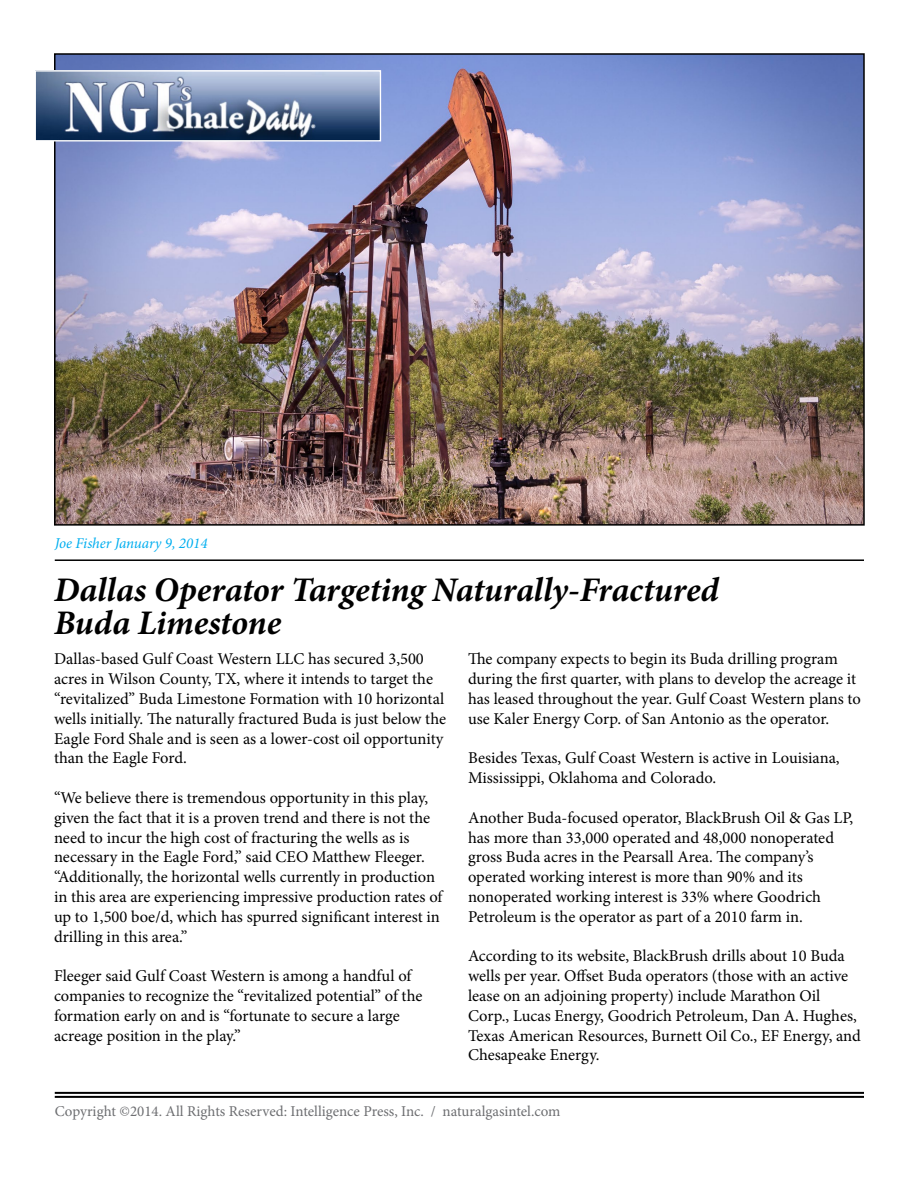
<style>
.page{position:relative;width:918px;height:1188px;background:#fff}
.page>*{position:absolute;margin:0;border:0;box-sizing:border-box;transform-origin:0 0}
.t1{font:italic 700 34.5px/33px "Minion Pro";letter-spacing:-.005em;color:#000}
.t2{font:16.5px/19.8px "Minion Pro";color:#000}
.t3{font:15px "Minion Pro";color:#6d6e71}
.t4{font:italic 15px "Minion Pro";letter-spacing:-.005em;color:#00aeef}
</style>
<div class="page">
<hr style="left:55px;top:559px;width:809px;height:2px;background:#000">
<img style="left:57px;top:56px;width:805px;height:467px">
<img style="left:37px;top:72px;width:342px;height:67px">
<div style="left:35px;top:70px;width:346px;height:71px;border:1px solid #fff"></div>
<hr style="left:55px;top:1092px;width:809px;height:2px;background:#000">
<hr style="left:55px;top:1096px;width:809px;height:2px;background:#000">
<p class="t4" style="left:55px;top:533px;width:154px">Joe Fisher January 9, 2014</p>
<h1 class="t1" style="left:54px;top:573px;width:667px">Dallas Operator Targeting Naturally-Fractured<br>Buda Limestone</h1>
<p class="t2" style="left:54px;top:649px;width:394px">Dallas-based Gulf Coast Western LLC has secured 3,500 acres in Wilson County, TX, where it intends to target the “revitalized” Buda Limestone Formation with 10 horizontal wells initially. The naturally fractured Buda is just below the Eagle Ford Shale and is seen as a lower-cost oil opportunity than the Eagle Ford.</p>
<p class="t2" style="left:54px;top:788px;width:390px">“We believe there is tremendous opportunity in this play, given the fact that it is a proven trend and there is not the need to incur the high cost of fracturing the wells as is necessary in the Eagle Ford,” said CEO Matthew Fleeger. “Additionally, the horizontal wells currently in production in this area are experiencing impressive production rates of up to 1,500 boe/d, which has spurred significant interest in drilling in this area.”</p>
<p class="t2" style="left:54px;top:966px;width:370px">Fleeger said Gulf Coast Western is among a handful of companies to recognize the “revitalized potential” of the formation early on and is “fortunate to secure a large acreage position in the play.”</p>
<p class="t2" style="left:468px;top:649px;width:394px">The company expects to begin its Buda drilling program during the first quarter, with plans to develop the acreage it has leased throughout the year. Gulf Coast Western plans to use Kaler Energy Corp. of San Antonio as the operator.</p>
<p class="t2" style="left:468px;top:748px;width:373px">Besides Texas, Gulf Coast Western is active in Louisiana,<br>Mississippi, Oklahoma and Colorado.</p>
<p class="t2" style="left:468px;top:808px;width:387px">Another Buda-focused operator, BlackBrush Oil &amp; Gas LP, has more than 33,000 operated and 48,000 nonoperated gross Buda acres in the Pearsall Area. The company’s operated working interest is more than 90% and its nonoperated working interest is 33% where Goodrich Petroleum is the operator as part of a 2010 farm in.</p>
<p class="t2" style="left:468px;top:946px;width:394px">According to its website, BlackBrush drills about 10 Buda wells per year. Offset Buda operators (those with an active lease on an adjoining property) include Marathon Oil Corp., Lucas Energy, Goodrich Petroleum, Dan A. Hughes, Texas American Resources, Burnett Oil Co., EF Energy, and Chesapeake Energy.</p>
<p class="t3" style="left:55px;top:1101px;width:507px">Copyright ©2014. All Rights Reserved: Intelligence Press, Inc. / naturalgasintel.com</p>
</div>
